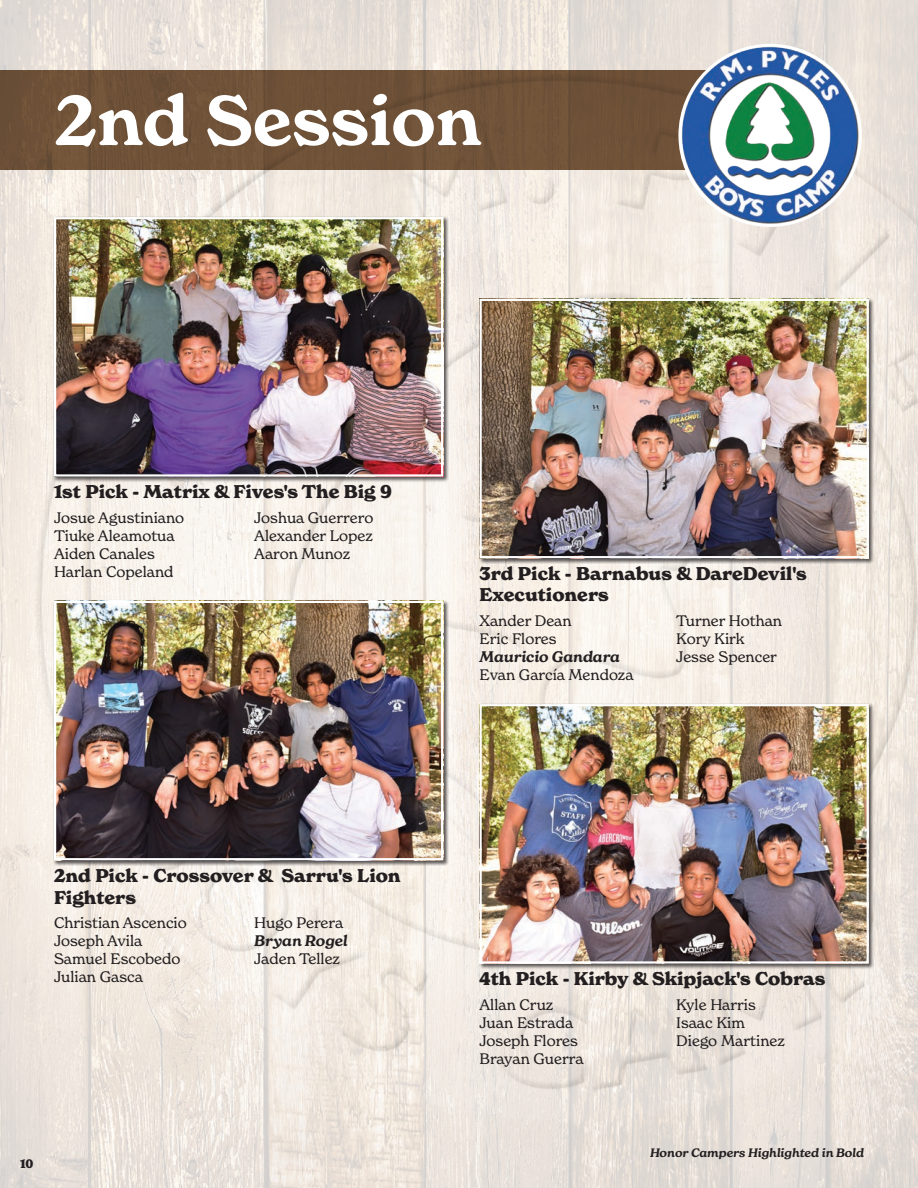
<style>
.page{position:relative;width:918px;height:1188px;background:#fff}
.page>*{position:absolute;margin:0;border:0;box-sizing:border-box;transform-origin:0 0}
.t1{font:600 68.7px "New Spirit";color:#fff}
.t2{font:700 18px/21.6px "New Spirit";color:#231f20}
.t3{font:15px/18px "New Spirit";color:#231f20}
.t4{font:italic 600 15px "New Spirit";color:#231f20}
.t5{font:italic 600 12px "New Spirit";color:#231f20}
.t6{font:700 12px "New Spirit";color:#231f20}
</style>
<div class="page">
<img style="left:0;top:0;width:918px;height:1188px">
<div style="left:53px;top:216px;width:396px;height:266px;background:#231f20;opacity:.75"></div>
<img style="left:57px;top:220px;width:383px;height:254px">
<div style="left:54px;top:217px;width:389px;height:260px;border:2px solid #fff"></div>
<div style="left:53px;top:600px;width:396px;height:266px;background:#231f20;opacity:.75"></div>
<img style="left:57px;top:604px;width:383px;height:253px">
<div style="left:54px;top:601px;width:389px;height:259px;border:2px solid #fff"></div>
<div style="left:478px;top:298px;width:396px;height:266px;background:#231f20;opacity:.75"></div>
<img style="left:483px;top:302px;width:383px;height:253px">
<div style="left:480px;top:299px;width:389px;height:259px;border:2px solid #fff"></div>
<div style="left:478px;top:703px;width:396px;height:266px;background:#231f20;opacity:.75"></div>
<img style="left:483px;top:707px;width:383px;height:254px">
<div style="left:480px;top:704px;width:389px;height:260px;border:2px solid #fff"></div>
<div style="left:0;top:70px;width:737px;height:100px;background:#6e5138"></div>
<img style="left:678px;top:44px;width:184px;height:183px;border-radius:92px">
<h1 class="t1" style="left:55px;top:78px;width:428px">2nd Session</h1>
<p class="t2" style="left:54px;top:481px;width:339px">1st Pick - Matrix &amp; Fives's The Big 9</p>
<p class="t3" style="left:54px;top:508px;width:132px">Josue Agustiniano<br>Tiuke Aleamotua<br>Aiden Canales<br>Harlan Copeland</p>
<p class="t3" style="left:254px;top:508px;width:121px;text-align:justify">Joshua Guerrero Alexander Lopez Aaron Munoz</p>
<p class="t2" style="left:54px;top:865px;width:348px">2nd Pick - Crossover &amp; Sarru's Lion<br>Fighters</p>
<p class="t3" style="left:54px;top:914px;width:134px">Christian Ascencio<br>Joseph Avila<br>Samuel Escobedo<br>Julian Gasca</p>
<p class="t3" style="left:254px;top:914px;width:91px">Hugo Perera</p>
<p class="t4" style="left:254px;top:932px;width:95px">Bryan Rogel</p>
<p class="t3" style="left:254px;top:950px;width:87px">Jaden Tellez</p>
<p class="t6" style="left:20px;top:1156px;width:15px">10</p>
<p class="t2" style="left:480px;top:563px;width:329px">3rd Pick - Barnabus &amp; DareDevil's<br>Executioners</p>
<p class="t3" style="left:480px;top:612px;width:94px">Xander Dean<br>Eric Flores</p>
<p class="t4" style="left:480px;top:648px;width:142px">Mauricio Gandara</p>
<p class="t3" style="left:480px;top:666px;width:156px">Evan García Mendoza</p>
<p class="t3" style="left:676px;top:612px;width:107px">Turner Hothan<br>Kory Kirk<br>Jesse Spencer</p>
<p class="t2" style="left:480px;top:968px;width:347px">4th Pick - Kirby &amp; Skipjack's Cobras</p>
<p class="t3" style="left:480px;top:995px;width:106px">Allan Cruz<br>Juan Estrada<br>Joseph Flores<br>Brayan Guerra</p>
<p class="t3" style="left:676px;top:995px;width:110px">Kyle Harris<br>Isaac Kim<br>Diego Martinez</p>
<p class="t5" style="left:650px;top:1145px;width:215px">Honor Campers Highlighted in Bold</p>
</div>
